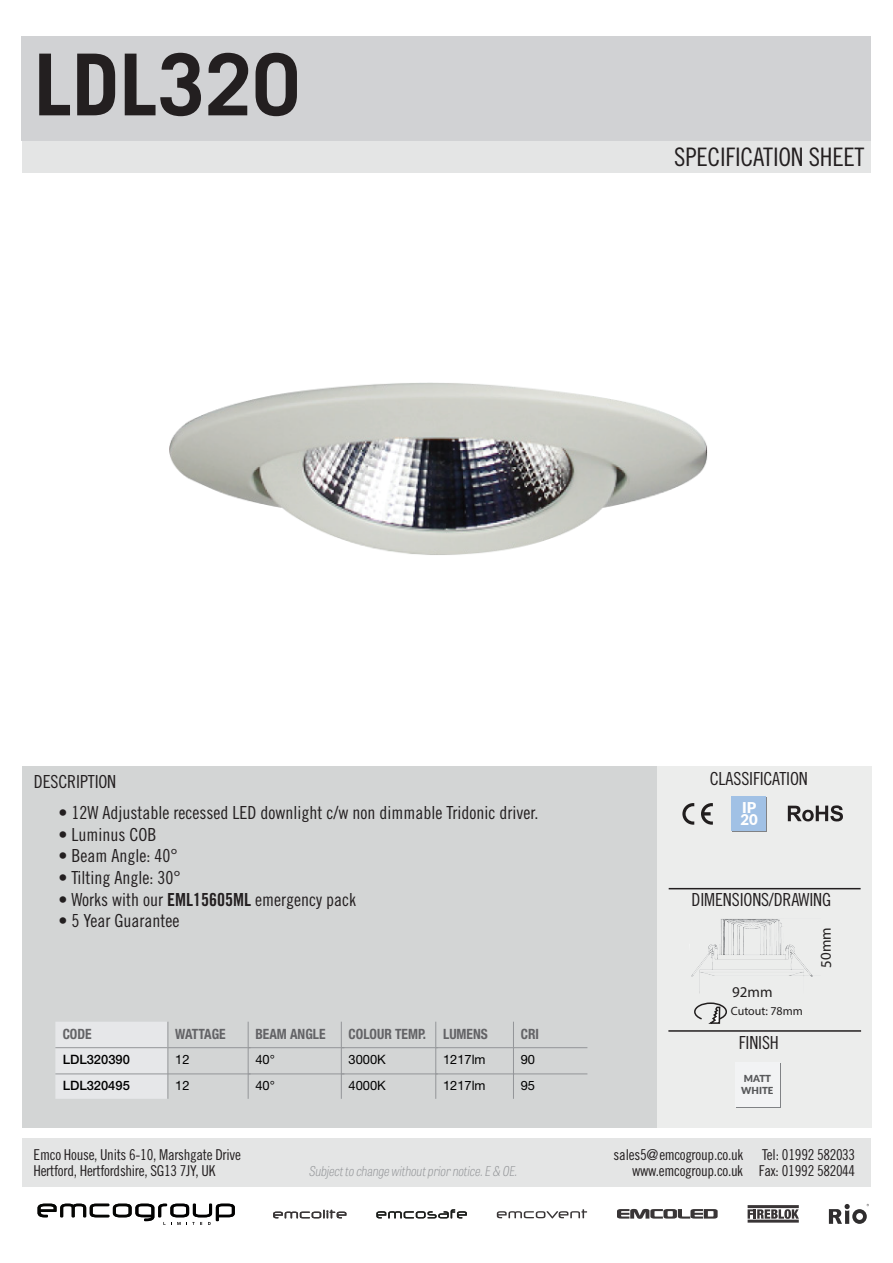
<style>
.page{position:relative;width:893px;height:1263px;background:#fff}
.page>*{position:absolute;margin:0;border:0;box-sizing:border-box;transform-origin:0 0}
.t1{font:700 85.5px "Trade Gothic LT Std";color:#231f20}
.t2{font:25.5px "Trade Gothic LT Std Cn 18";letter-spacing:-.01em;color:#231f20}
.t3{font:18px "Trade Gothic LT Std Cn 18";color:#231f20}
.t4{font:15px/16.5px "Trade Gothic LT Std Cn 18";letter-spacing:-.02em;color:#231f20}
.t5{font:15px "Myriad Pro";color:#211e1e}
.t6{font:900 14.85px/12.5px "Lato";color:#fff}
.t7{font:700 condensed 14.25px "Helvetica Neue LT Std";color:#636366;scale:.95 1}
.t8{font:italic 100 13.5px "Tablet Gothic Condensed";color:#939598}
.t9{font:12.9px "Helvetica Neue LT Std";color:#000}
.t10{font:500 12.9px "Helvetica Neue LT Std";color:#000}
.t11{font:12px "Myriad Pro";color:#211e1e}
.t12{font:900 9.6px/11.6px "Lato";color:#57585a}
.s1{font-family:"Trade Gothic LT Std Bd Cn 20"}
</style>
<div class="page">
<div style="left:22px;top:767px;width:636px;height:361px;background:#d3d5d5"></div>
<div style="left:657px;top:767px;width:215px;height:361px;background:#ecedec"></div>
<div style="left:22px;top:141px;width:849px;height:32px;background:#e4e5e5"></div>
<div style="left:21px;top:36px;width:850px;height:105px;background:#d1d2d4"></div>
<hr style="left:669px;top:888px;width:192px;height:1px;background:#231f20">
<hr style="left:668px;top:1030px;width:193px;height:2px;background:#231f20">
<div style="left:22px;top:1138px;width:849px;height:49px;background:#e4e5e5"></div>
<svg style="left:273px;top:1210px;width:73px;height:8px"></svg>
<svg style="left:376px;top:1209px;width:91px;height:9px"></svg>
<svg style="left:38px;top:1204px;width:197px;height:21px"></svg>
<svg style="left:617px;top:1209px;width:101px;height:10px"></svg>
<svg style="left:497px;top:1209px;width:90px;height:9px"></svg>
<svg style="left:748px;top:1209px;width:51px;height:10px"></svg>
<hr style="left:748px;top:1205px;width:51px;height:3px;background:#231f20">
<hr style="left:748px;top:1219px;width:51px;height:3px;background:#231f20">
<svg style="left:829px;top:1204px;width:40px;height:20px"></svg>
<svg style="left:682px;top:803px;width:12px;height:22px"></svg>
<svg style="left:701px;top:803px;width:12px;height:22px"></svg>
<svg style="left:788px;top:805px;width:55px;height:16px"></svg>
<div style="left:733px;top:797px;width:34px;height:34px;background:#808285"></div>
<div style="left:732px;top:796px;width:34px;height:35px;background:#a1c1e5"></div>
<div style="left:736px;top:1063px;width:44px;height:44px;background:#f2f3f4"></div>
<div style="left:735px;top:1062px;width:44px;height:44px;background:#f2f3f4"></div>
<img style="left:169px;top:383px;width:538px;height:172px">
<div style="left:55px;top:1022px;width:114px;height:77px;background:#e6e7e9"></div>
<svg style="left:248px;top:1022px;width:1px;height:25px"></svg>
<svg style="left:341px;top:1022px;width:1px;height:25px"></svg>
<svg style="left:435px;top:1022px;width:1px;height:25px"></svg>
<svg style="left:513px;top:1022px;width:1px;height:25px"></svg>
<hr style="left:55px;top:1047px;width:113px;height:1px;background:#939598">
<hr style="left:168px;top:1047px;width:83px;height:1px;background:#939598">
<hr style="left:168px;top:1048px;width:1px;height:51px;background:#939598">
<hr style="left:248px;top:1047px;width:96px;height:1px;background:#939598">
<hr style="left:248px;top:1048px;width:1px;height:51px;background:#939598">
<hr style="left:341px;top:1047px;width:97px;height:1px;background:#939598">
<hr style="left:341px;top:1048px;width:1px;height:51px;background:#939598">
<hr style="left:436px;top:1047px;width:78px;height:1px;background:#939598">
<hr style="left:435px;top:1048px;width:1px;height:51px;background:#939598">
<hr style="left:513px;top:1047px;width:74px;height:1px;background:#939598">
<hr style="left:513px;top:1048px;width:1px;height:51px;background:#939598">
<hr style="left:55px;top:1073px;width:113px;height:1px;background:#939598">
<hr style="left:168px;top:1073px;width:83px;height:1px;background:#939598">
<hr style="left:248px;top:1073px;width:96px;height:1px;background:#939598">
<hr style="left:341px;top:1073px;width:97px;height:1px;background:#939598">
<hr style="left:436px;top:1073px;width:78px;height:1px;background:#939598">
<hr style="left:513px;top:1073px;width:74px;height:1px;background:#939598">
<img style="left:691px;top:919px;width:122px;height:74px">
<svg style="left:694px;top:1002px;width:33px;height:22px"></svg>
<h1 class="t1" style="left:34px;top:32px;width:268px">LDL320</h1>
<h2 class="t2" style="left:674px;top:142px;width:192px">SPECIFICATION SHEET</h2>
<p class="t3" style="left:34px;top:771px;width:84px">DESCRIPTION</p>
<p class="t3" style="left:59px;top:802px;width:481px">• 12W Adjustable recessed LED downlight c/w non dimmable Tridonic driver.</p>
<p class="t3" style="left:59px;top:824px;width:99px">• Luminus COB</p>
<p class="t3" style="left:59px;top:845px;width:121px">• Beam Angle: 40°</p>
<p class="t3" style="left:59px;top:867px;width:124px">• Tilting Angle: 30°</p>
<p class="t3" style="left:59px;top:888px;width:299px">• Works with our <span class="s1">EML15605ML</span> emergency pack</p>
<p class="t3" style="left:59px;top:910px;width:122px">• 5 Year Guarantee</p>
<p class="t7" style="left:63px;top:1025px;width:32px">CODE</p>
<p class="t7" style="left:175px;top:1025px;width:55px">WATTAGE</p>
<p class="t7" style="left:255px;top:1025px;width:75px">BEAM ANGLE</p>
<p class="t7" style="left:349px;top:1025px;width:148px">COLOUR TEMP. LUMENS</p>
<p class="t7" style="left:521px;top:1025px;width:21px">CRI</p>
<p class="t10" style="left:63px;top:1052px;width:69px">LDL320390</p>
<p class="t9" style="left:175px;top:1052px;width:16px">12</p>
<p class="t9" style="left:255px;top:1052px;width:21px">40°</p>
<p class="t9" style="left:349px;top:1052px;width:39px">3000K</p>
<p class="t9" style="left:443px;top:1052px;width:44px">1217lm</p>
<p class="t9" style="left:521px;top:1052px;width:16px">90</p>
<p class="t10" style="left:63px;top:1078px;width:69px">LDL320495</p>
<p class="t9" style="left:175px;top:1078px;width:16px">12</p>
<p class="t9" style="left:255px;top:1078px;width:21px">40°</p>
<p class="t9" style="left:349px;top:1078px;width:39px">4000K</p>
<p class="t9" style="left:443px;top:1078px;width:44px">1217lm</p>
<p class="t9" style="left:521px;top:1078px;width:16px">95</p>
<p class="t3" style="left:710px;top:768px;width:100px">CLASSIFICATION</p>
<p class="t6" style="left:740px;top:801px;width:19px">IP<br>20</p>
<p class="t3" style="left:692px;top:889px;width:141px">DIMENSIONS/DRAWING</p>
<p class="t5" style="left:732px;top:983px;width:42px">92mm</p>
<p class="t11" style="left:731px;top:1004px;width:73px">Cutout: 78mm</p>
<p class="t3" style="left:739px;top:1032px;width:42px">FINISH</p>
<p class="t12" style="left:741px;top:1072px;width:34px">MATT<br>WHITE</p>
<p class="t5" style="left:817px;top:968px;width:42px;rotate:-90deg">m0 5 m</p>
<p class="t4" style="left:34px;top:1146px;width:209px">Emco House, Units 6-10, Marshgate Drive<br>Hertford, Hertfordshire, SG13 7JY, UK</p>
<p class="t4" style="left:614px;top:1146px;width:131px;text-align:right">sales5@emcogroup.co.uk www.emcogroup.co.uk</p>
<p class="t4" style="left:762px;top:1146px;width:94px">Tel: 01992 582033</p>
<p class="t8" style="left:309px;top:1162px;width:210px">Subject to change without prior notice. E &amp; OE.</p>
<p class="t4" style="left:759px;top:1162px;width:98px">Fax: 01992 582044</p>
</div>
